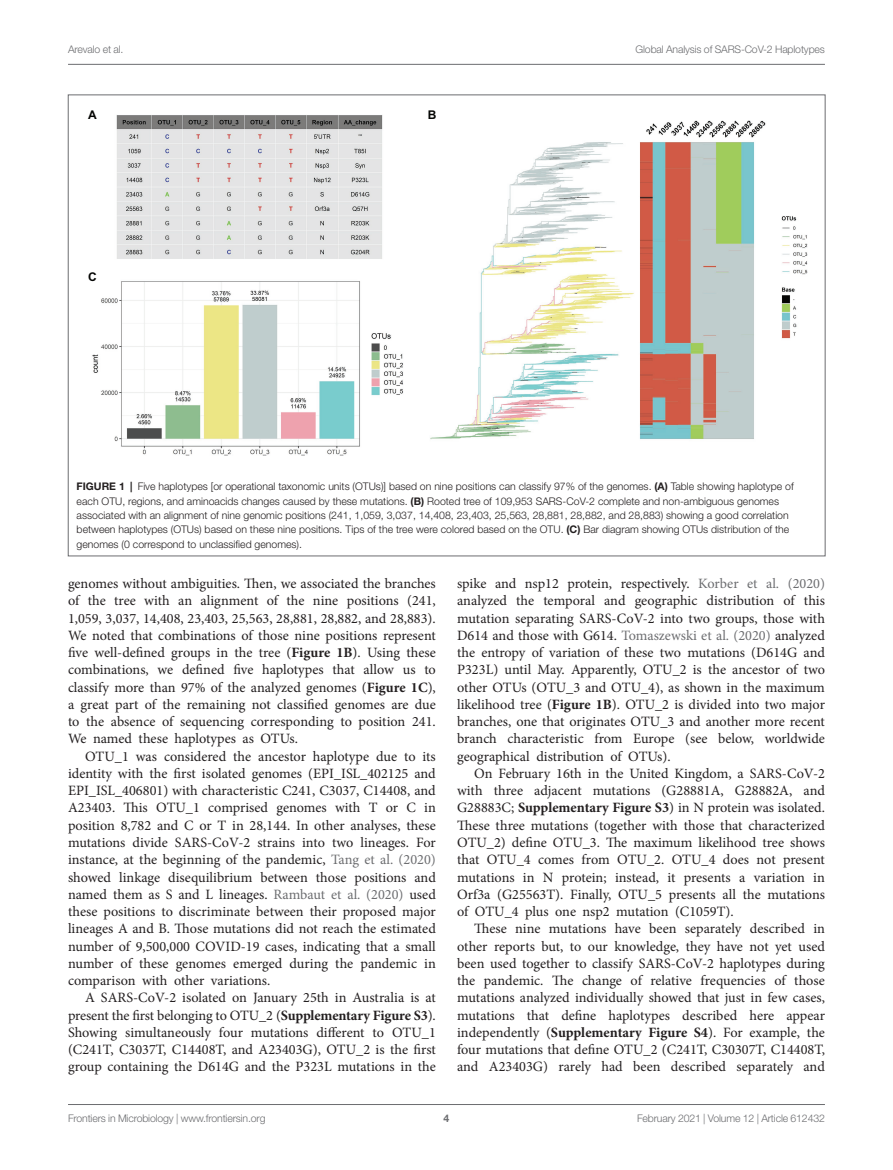
<style>
.page{position:relative;width:893px;height:1170px;background:#fff}
.page>*{position:absolute;margin:0;border:0;box-sizing:border-box;transform-origin:0 0}
.TEXT{font:14.25px/17.2px "Minion Pro";color:#231f20;text-align:justify}
.TEXT_FLUSH{font:14.25px/17.2px "Minion Pro";color:#231f20;text-align:justify}
.t1{font:700 12px "Arial";color:#040503}
.FIG_LEG{font:300 10.5px/14.2px "Helvetica Neue LT Std";color:#231f20}
.t2{font:300 10.5px "Helvetica Neue LT Std";letter-spacing:-.015em;color:#6c6d70}
.t3{font:700 10.5px "Helvetica Neue LT Std";color:#6c6d70}
.s1{font-weight:700}
.s2{color:#6c6d70}
</style>
<div class="page">
<hr style="left:68px;top:64px;width:757px;height:1px;background:#6c6d70">
<hr style="left:68px;top:1104px;width:757px;height:1px;background:#6c6d70">
<img style="left:92px;top:115px;width:716px;height:341px">
<p class="t2" style="left:68px;top:42px;width:57px">Arevalo et al.</p>
<p class="t2" style="left:636px;top:42px;width:191px">Global Analysis of SARS-CoV-2 Haplotypes</p>
<p class="t1" style="left:88px;top:106px;width:10px">A</p>
<p class="t1" style="left:88px;top:268px;width:10px">C</p>
<p class="t1" style="left:428px;top:106px;width:10px">B</p>
<p class="FIG_LEG" style="left:77px;top:479px;width:719px"><span class="s1">FIGURE 1 |</span> Five haplotypes [or operational taxonomic units (OTUs)] based on nine positions can classify 97% of the genomes. <span class="s1">(A)</span> Table showing haplotype of each OTU, regions, and aminoacids changes caused by these mutations. <span class="s1">(B)</span> Rooted tree of 109,953 SARS-CoV-2 complete and non-ambiguous genomes associated with an alignment of nine genomic positions (241, 1,059, 3,037, 14,408, 23,403, 25,563, 28,881, 28,882, and 28,883) showing a good correlation between haplotypes (OTUs) based on these nine positions. Tips of the tree were colored based on the OTU. <span class="s1">(C)</span> Bar diagram showing OTUs distribution of the genomes (0 correspond to unclassified genomes).</p>
<p class="TEXT_FLUSH" style="left:68px;top:575px;width:369px">genomes without ambiguities. Then, we associated the branches of the tree with an alignment of the nine positions (241, 1,059, 3,037, 14,408, 23,403, 25,563, 28,881, 28,882, and 28,883).<br>We noted that combinations of those nine positions represent five well-defined groups in the tree (<span class="s1">Figure 1B</span>). Using these combinations, we defined five haplotypes that allow us to classify more than 97% of the analyzed genomes (<span class="s1">Figure 1C</span>), a great part of the remaining not classified genomes are due to the absence of sequencing corresponding to position 241.<br>We named these haplotypes as OTUs.</p>
<p class="TEXT" style="left:68px;top:747px;width:369px;text-indent:17px">OTU_1 was considered the ancestor haplotype due to its identity with the first isolated genomes (EPI_ISL_402125 and EPI_ISL_406801) with characteristic C241, C3037, C14408, and A23403. This OTU_1 comprised genomes with T or C in position 8,782 and C or T in 28,144. In other analyses, these mutations divide SARS-CoV-2 strains into two lineages. For instance, at the beginning of the pandemic, <span class="s2">Tang et al. (2020) </span>showed linkage disequilibrium between those positions and named them as S and L lineages. <span class="s2">Rambaut et al. (2020)</span> used these positions to discriminate between their proposed major lineages A and B. Those mutations did not reach the estimated number of 9,500,000 COVID-19 cases, indicating that a small number of these genomes emerged during the pandemic in comparison with other variations.</p>
<p class="TEXT" style="left:68px;top:989px;width:369px;text-indent:17px">A SARS-CoV-2 isolated on January 25th in Australia is at present the first belonging to OTU_2 (<span class="s1">Supplementary Figure S3</span>).<br>Showing simultaneously four mutations different to OTU_1 (C241T, C3037T, C14408T, and A23403G), OTU_2 is the first group containing the D614G and the P323L mutations in the</p>
<p class="TEXT" style="left:457px;top:575px;width:369px">spike and nsp12 protein, respectively. <span class="s2">Korber et al. (2020) </span>analyzed the temporal and geographic distribution of this mutation separating SARS-CoV-2 into two groups, those with D614 and those with G614. <span class="s2">Tomaszewski et al. (2020)</span> analyzed the entropy of variation of these two mutations (D614G and P323L) until May. Apparently, OTU_2 is the ancestor of two other OTUs (OTU_3 and OTU_4), as shown in the maximum likelihood tree (<span class="s1">Figure 1B</span>). OTU_2 is divided into two major branches, one that originates OTU_3 and another more recent branch characteristic from Europe (see below, worldwide geographical distribution of OTUs).</p>
<p class="TEXT" style="left:457px;top:764px;width:369px;text-indent:17px">On February 16th in the United Kingdom, a SARS-CoV-2 with three adjacent mutations (G28881A, G28882A, and G28883C; <span class="s1">Supplementary Figure S3</span>) in N protein was isolated.<br>These three mutations (together with those that characterized OTU_2) define OTU_3. The maximum likelihood tree shows that OTU_4 comes from OTU_2. OTU_4 does not present mutations in N protein; instead, it presents a variation in Orf3a (G25563T). Finally, OTU_5 presents all the mutations of OTU_4 plus one nsp2 mutation (C1059T).</p>
<p class="TEXT" style="left:457px;top:920px;width:369px;text-indent:17px">These nine mutations have been separately described in other reports but, to our knowledge, they have not yet used been used together to classify SARS-CoV-2 haplotypes during the pandemic. The change of relative frequencies of those mutations analyzed individually showed that just in few cases, mutations that define haplotypes described here appear independently (<span class="s1">Supplementary Figure S4</span>). For example, the four mutations that define OTU_2 (C241T, C30307T, C14408T, and A23403G) rarely had been described separately and</p>
<p class="t2" style="left:68px;top:1111px;width:199px">Frontiers in Microbiology | www.frontiersin.org</p>
<p class="t3" style="left:444px;top:1111px;width:7px">4</p>
<p class="t2" style="left:637px;top:1111px;width:189px">February 2021 | Volume 12 | Article 612432</p>
</div>
